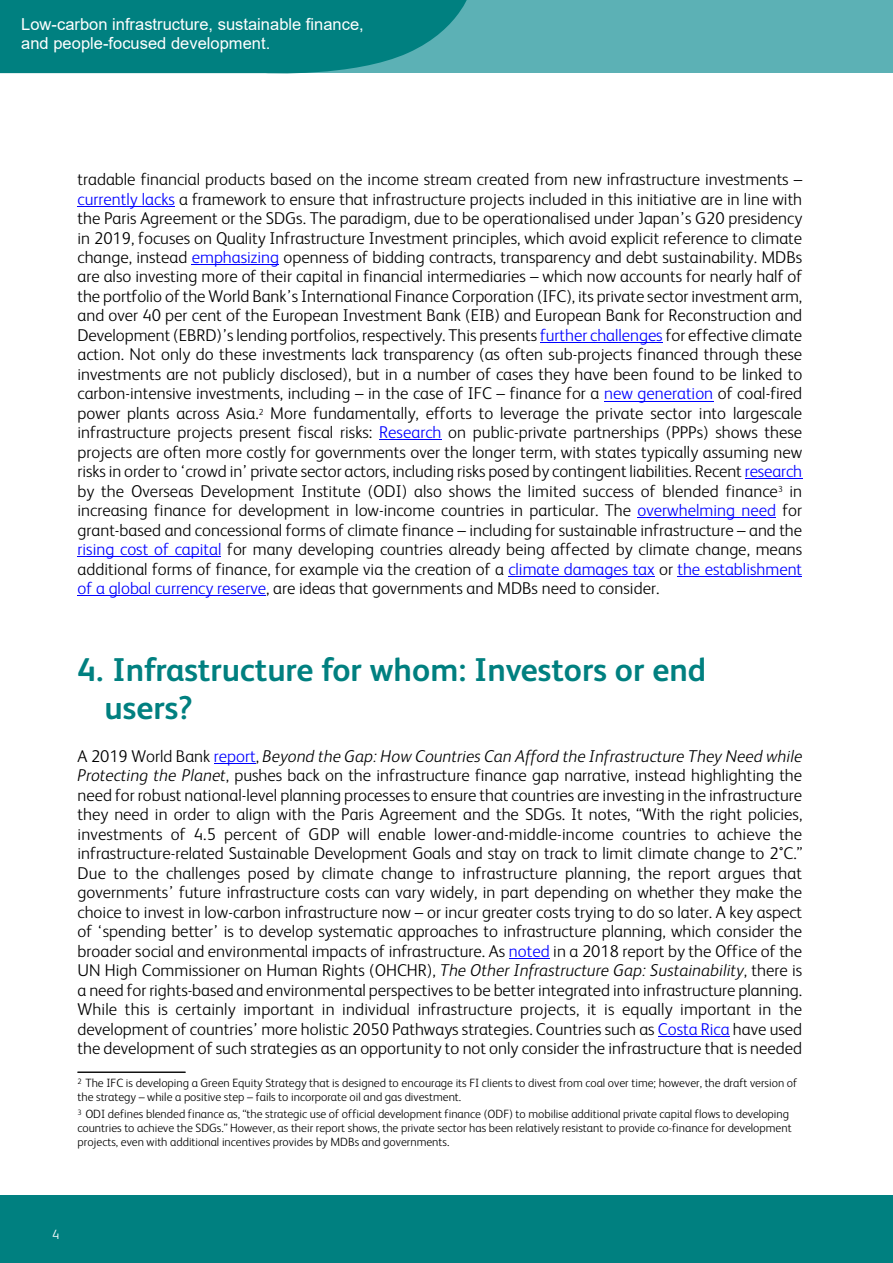
<style>
.page{position:relative;width:893px;height:1263px;background:#fff}
.page>*{position:absolute;margin:0;border:0;box-sizing:border-box;transform-origin:0 0}
.t1{font:700 33px/37.7px "FS Albert";color:#008080}
.t2{font:300 17.1px/19.5px "FS Albert";color:#000;text-align:justify}
.t3{font:italic 17.1px "FS Albert Light";color:#000}
.t4{font:16.5px/18.9px "Arial";color:#fff}
.t5{font:300 13.5px "FS Albert";color:#fff}
.t6{font:300 12px/13.6px "FS Albert";color:#000}
.s1{color:#00f}
.s2{font-family:"FS Albert";font-weight:300;font-style:normal}
.s3{font-family:"FS Albert";font-weight:300;font-style:normal;color:#00f}
.s4{font-family:"FS Albert Light";font-weight:400;font-style:italic}
</style>
<div class="page">
<div style="left:0;top:1195px;width:893px;height:68px;background:#008080"></div>
<div style="left:0;top:0;width:893px;height:73px;background:#5cb1b5"></div>
<svg style="left:0;top:0;width:467px;height:73px"></svg>
<hr style="left:78px;top:206px;width:97px;height:1px;background:#00f">
<hr style="left:192px;top:264px;width:87px;height:1px;background:#00f">
<hr style="left:540px;top:342px;width:123px;height:1px;background:#00f">
<hr style="left:604px;top:401px;width:109px;height:1px;background:#00f">
<hr style="left:379px;top:439px;width:63px;height:1px;background:#00f">
<hr style="left:745px;top:478px;width:57px;height:1px;background:#00f">
<hr style="left:638px;top:517px;width:138px;height:1px;background:#00f">
<hr style="left:78px;top:556px;width:143px;height:1px;background:#00f">
<hr style="left:508px;top:576px;width:147px;height:1px;background:#00f">
<hr style="left:677px;top:576px;width:125px;height:1px;background:#00f">
<hr style="left:78px;top:595px;width:188px;height:1px;background:#00f">
<hr style="left:214px;top:763px;width:42px;height:1px;background:#00f">
<hr style="left:509px;top:958px;width:41px;height:1px;background:#00f">
<hr style="left:658px;top:1036px;width:72px;height:1px;background:#00f">
<hr style="left:78px;top:1072px;width:108px;height:1px;background:#000">
<p class="t4" style="left:21px;top:17px;width:344px">Low-carbon infrastructure, sustainable finance, and people-focused development.</p>
<p class="t2" style="left:78px;top:170px;width:726px">tradable financial products based on the income stream created from new infrastructure investments – <span class="s1">currently lacks</span> a framework to ensure that infrastructure projects included in this initiative are in line with the Paris Agreement or the SDGs. The paradigm, due to be operationalised under Japan’s G20 presidency in 2019, focuses on Quality Infrastructure Investment principles, which avoid explicit reference to climate change, instead <span class="s1">emphasizing</span> openness of bidding contracts, transparency and debt sustainability. MDBs are also investing more of their capital in financial intermediaries – which now accounts for nearly half of the portfolio of the World Bank’s International Finance Corporation (IFC), its private sector investment arm, and over 40 per cent of the European Investment Bank (EIB) and European Bank for Reconstruction and Development (EBRD)’s lending portfolios, respectively. This presents <span class="s1">further challenges</span> for effective climate action. Not only do these investments lack transparency (as often sub-projects financed through these investments are not publicly disclosed), but in a number of cases they have been found to be linked to carbon-intensive investments, including – in the case of IFC – finance for a <span class="s1">new generation</span> of coal-fired power plants across Asia.<sup>2</sup> More fundamentally, efforts to leverage the private sector into largescale infrastructure projects present fiscal risks: <span class="s1">Research</span> on public-private partnerships (PPPs) shows these projects are often more costly for governments over the longer term, with states typically assuming new risks in order to ‘crowd in’ private sector actors, including risks posed by contingent liabilities. Recent <span class="s1">research </span>by the Overseas Development Institute (ODI) also shows the limited success of blended finance<sup>3</sup> in increasing finance for development in low-income countries in particular. The <span class="s1">overwhelming need</span> for grant-based and concessional forms of climate finance – including for sustainable infrastructure – and the <span class="s1">rising cost of capital</span> for many developing countries already being affected by climate change, means additional forms of finance, for example via the creation of a <span class="s1">climate damages tax</span> or <span class="s1">the establishment of a global currency reserve</span>, are ideas that governments and MDBs need to consider.</p>
<h1 class="t1" style="left:105px;top:654px;width:603px;text-indent:-27px">4. Infrastructure for whom: Investors or end users?</h1>
<p class="t3" style="left:78px;top:749px;width:726px"><span class="s2">A 2019 World Bank</span> <span class="s3">report</span><span class="s2">,</span> Beyond the Gap: How Countries Can Afford the Infrastructure They Need while</p>
<p class="t2" style="left:78px;top:766px;width:726px"><span class="s4">Protecting the Planet</span>, pushes back on the infrastructure finance gap narrative, instead highlighting the need for robust national-level planning processes to ensure that countries are investing in the infrastructure they need in order to align with the Paris Agreement and the SDGs. It notes, “With the right policies, investments of 4.5 percent of GDP will enable lower-and-middle-income countries to achieve the infrastructure-related Sustainable Development Goals and stay on track to limit climate change to 2°C.” Due to the challenges posed by climate change to infrastructure planning, the report argues that governments’ future infrastructure costs can vary widely, in part depending on whether they make the choice to invest in low-carbon infrastructure now – or incur greater costs trying to do so later. A key aspect of ‘spending better’ is to develop systematic approaches to infrastructure planning, which consider the broader social and environmental impacts of infrastructure. As <span class="s1">noted</span> in a 2018 report by the Office of the UN High Commissioner on Human Rights (OHCHR), <span class="s4">The Other Infrastructure Gap: Sustainability</span>, there is a need for rights-based and environmental perspectives to be better integrated into infrastructure planning.<br>While this is certainly important in individual infrastructure projects, it is equally important in the development of countries’ more holistic 2050 Pathways strategies. Countries such as <span class="s1">Costa Rica</span> have used the development of such strategies as an opportunity to not only consider the infrastructure that is needed</p>
<p class="t6" style="left:78px;top:1077px;width:721px"><sup>2</sup> The IFC is developing a Green Equity Strategy that is designed to encourage its FI clients to divest from coal over time; however, the draft version of the strategy – while a positive step – fails to incorporate oil and gas divestment.</p>
<p class="t6" style="left:78px;top:1108px;width:716px"><sup>3</sup> ODI defines blended finance as, “the strategic use of official development finance (ODF) to mobilise additional private capital flows to developing countries to achieve the SDGs.” However, as their report shows, the private sector has been relatively resistant to provide co-finance for development projects, even with additional incentives provides by MDBs and governments.</p>
<p class="t5" style="left:52px;top:1228px;width:9px">4</p>
</div>
